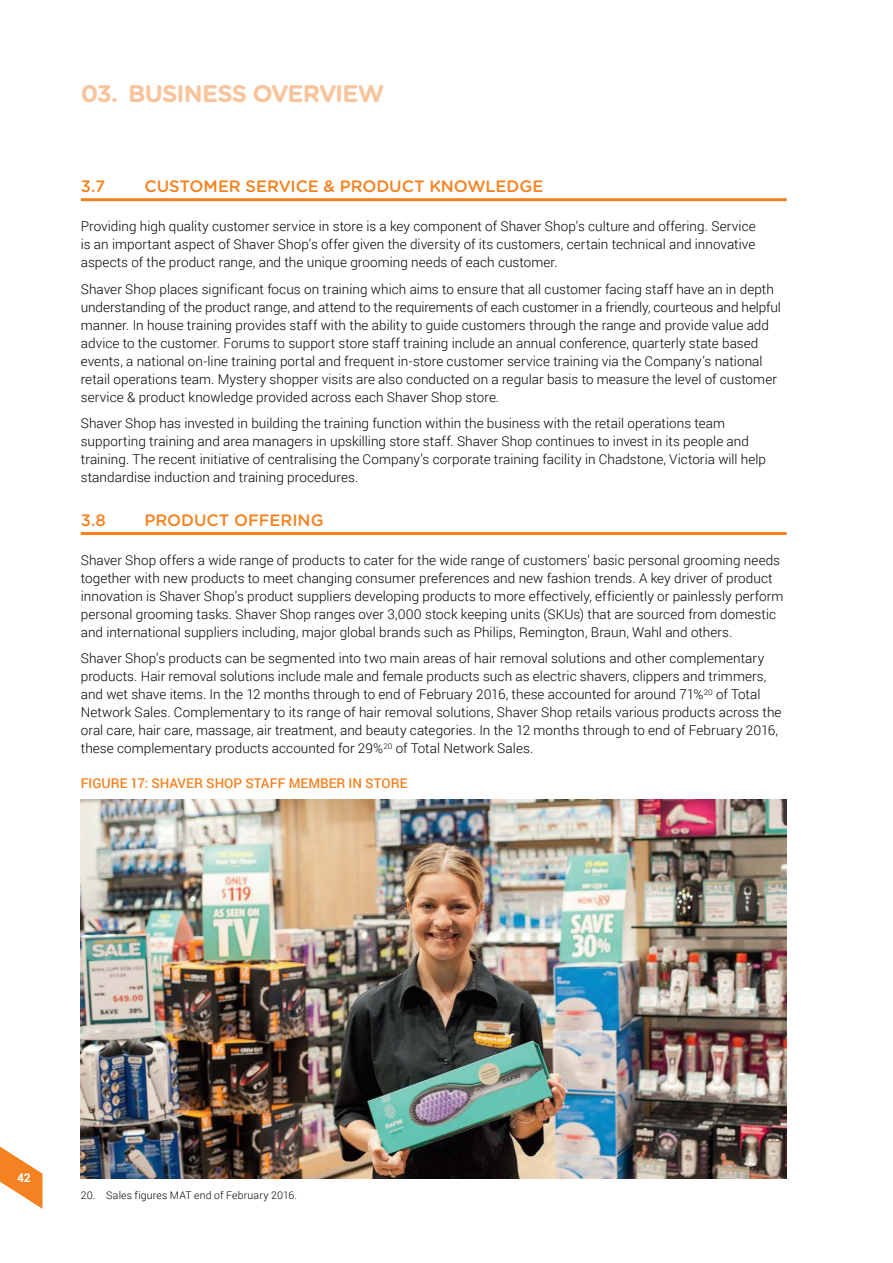
<style>
.page{position:relative;width:893px;height:1263px;background:#fff}
.page>*{position:absolute;margin:0;border:0;box-sizing:border-box;transform-origin:0 0}
.t1{font:700 24px "Gotham Rounded";letter-spacing:-.035em;color:#f8c49c}
.t2{font:500 16.5px "Gotham Rounded";letter-spacing:-.005em;color:#f58220}
.t3{font:300 13.5px/18px "Roboto";letter-spacing:.005em;color:#000}
.t4{font:500 13.5px "Roboto";color:#f58220}
.t5{font:700 12px "Roboto";color:#fff}
.t6{font:300 10.5px "Roboto";letter-spacing:.015em;color:#000}
</style>
<div class="page">
<svg style="left:0;top:1146px;width:43px;height:63px"></svg>
<hr style="left:81px;top:198px;width:706px;height:3px;background:#f58220">
<hr style="left:81px;top:532px;width:706px;height:3px;background:#f58220">
<img style="left:81px;top:800px;width:706px;height:378px">
<h1 class="t1" style="left:81px;top:76px;width:305px">03. BUSINESS OVERVIEW</h1>
<p class="t2" style="left:81px;top:174px;width:51px">3.7 C</p>
<p class="t2" style="left:157px;top:174px;width:388px">USTOM ER SERVICE &amp; PRODUCT KNOWLEDGE</p>
<p class="t3" style="left:81px;top:217px;width:677px;text-align:justify">Providing high quality customer service in store is a key component of Shaver Shop’s culture and offering. Service is an important aspect of Shaver Shop’s offer given the diversity of its customers, certain technical and innovative aspects of the product range, and the unique grooming needs of each customer.</p>
<p class="t3" style="left:81px;top:279px;width:702px">Shaver Shop places significant focus on training which aims to ensure that all customer facing staff have an in depth understanding of the product range, and attend to the requirements of each customer in a friendly, courteous and helpful manner. In house training provides staff with the ability to guide customers through the range and provide value add advice to the customer. Forums to support store staff training include an annual conference, quarterly state based events, a national on-line training portal and frequent in-store customer service training via the Company’s national retail operations team. Mystery shopper visits are also conducted on a regular basis to measure the level of customer service &amp; product knowledge provided across each Shaver Shop store.</p>
<p class="t3" style="left:81px;top:414px;width:687px">Shaver Shop has invested in building the training function within the business with the retail operations team supporting training and area managers in upskilling store staff. Shaver Shop continues to invest in its people and training. The recent initiative of centralising the Company’s corporate training facility in Chadstone, Victoria will help standardise induction and training procedures.</p>
<p class="t2" style="left:81px;top:508px;width:27px">3.8</p>
<p class="t2" style="left:145px;top:508px;width:181px">PRODUCT OFFERI NG</p>
<p class="t3" style="left:81px;top:551px;width:704px">Shaver Shop offers a wide range of products to cater for the wide range of customers’ basic personal grooming needs together with new products to meet changing consumer preferences and new fashion trends. A key driver of product innovation is Shaver Shop’s product suppliers developing products to more effectively, efficiently or painlessly perform personal grooming tasks. Shaver Shop ranges over 3,000 stock keeping units (SKUs) that are sourced from domestic and international suppliers including, major global brands such as Philips, Remington, Braun, Wahl and others.</p>
<p class="t3" style="left:81px;top:649px;width:702px">Shaver Shop’s products can be segmented into two main areas of hair removal solutions and other complementary products. Hair removal solutions include male and female products such as electric shavers, clippers and trimmers, and wet shave items. In the 12 months through to end of February 2016, these accounted for around 71%<sup>20</sup> of Total Network Sales. Complementary to its range of hair removal solutions, Shaver Shop retails various products across the oral care, hair care, massage, air treatment, and beauty categories. In the 12 months through to end of February 2016, these complementary products accounted for 29%<sup>20</sup> of Total Network Sales.</p>
<p class="t4" style="left:81px;top:774px;width:144px">FIGURE 17: SHAVER SHOP</p>
<p class="t4" style="left:245px;top:774px;width:9px">STAFF</p>
<p class="t4" style="left:289px;top:774px;width:11px">MEMBER</p>
<p class="t4" style="left:349px;top:774px;width:26px">IN STORE</p>
<p class="t5" style="left:17px;top:1169px;width:15px">42</p>
<p class="t6" style="left:81px;top:1188px;width:218px">20. Sales figures MAT end of February 2016.</p>
</div>
